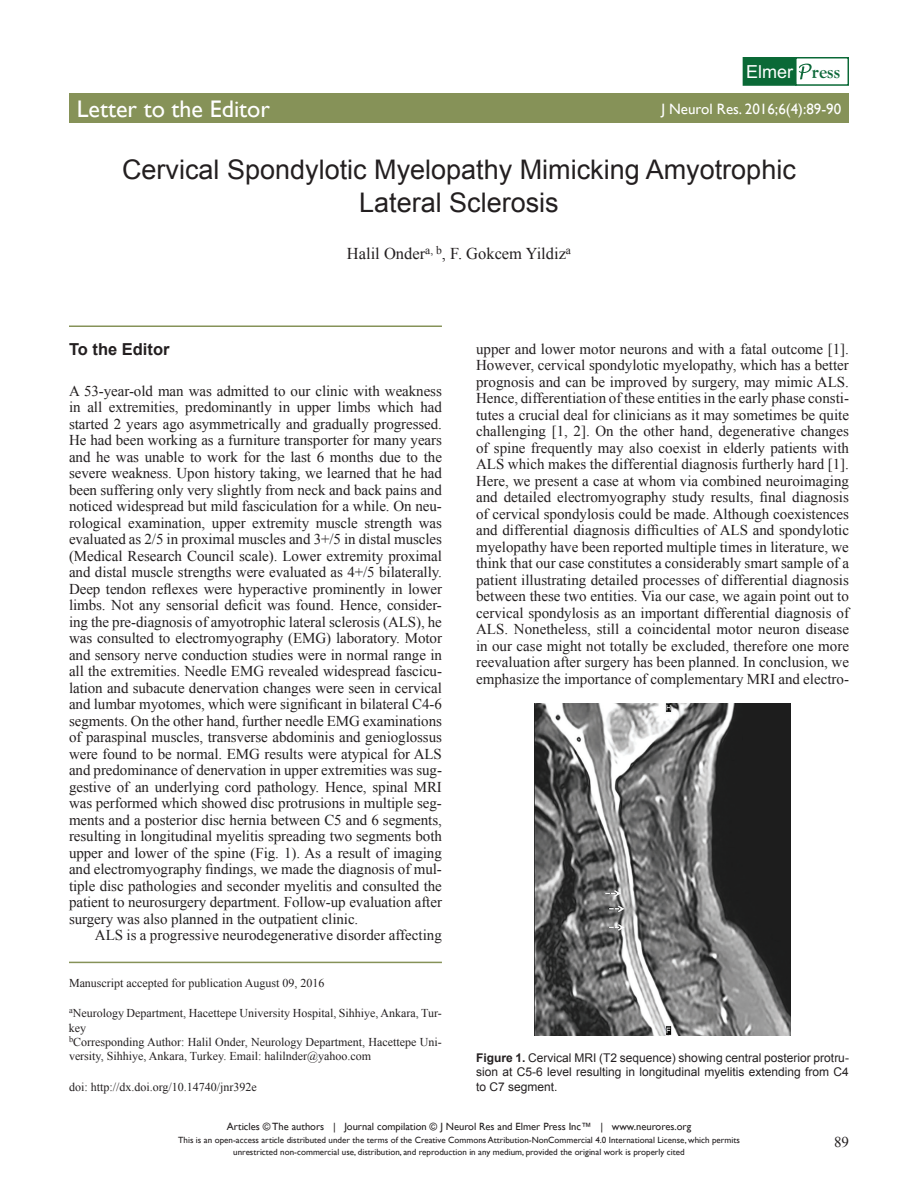
<style>
.page{position:relative;width:918px;height:1188px;background:#fff}
.page>*{position:absolute;margin:0;border:0;box-sizing:border-box;transform-origin:0 0}
.t1{font:27px/33px "Arial";color:#231f20;text-align:center}
.t2{font:24px "Gill Sans";color:#fff}
.t3{font:18px "Arial";color:#fff}
.t4{font:16.5px "Times New Roman";color:#231f20}
.t5{font:700 16.5px "Arial";color:#231f20}
.t6{font:15px/16.5px "Times New Roman";color:#231f20;text-align:justify}
.t7{font:15px "Gill Sans";color:#fff}
.t8{font:12px/14.4px "Times New Roman";color:#231f20}
.t9{font:12px/14.4px "Arial";color:#231f20;text-align:justify}
.t10{font:10.5px "Gill Sans";color:#231f20}
.t11{font:9px/12px "Gill Sans";color:#231f20;text-align:center}
.s1{font-family:"Goudy Old Style T";font-weight:700;font-size:19.5px;color:#0f693b}
.s2{font-weight:700}
</style>
<div class="page">
<hr style="left:69px;top:326px;width:373px;height:1px;background:#869258">
<div style="left:69px;top:94px;width:390px;height:29px;background:#869258"></div>
<div style="left:459px;top:94px;width:390px;height:29px;background:#869258"></div>
<div style="left:743px;top:58px;width:53px;height:27px;background:#0a6936"></div>
<div style="left:743px;top:57px;width:54px;height:29px;border:2px solid #0a6936"></div>
<div style="left:795px;top:57px;width:54px;height:29px;border:2px solid #0a6936"></div>
<svg style="left:800px;top:64px;width:12px;height:15px"></svg>
<div style="left:743px;top:65px;width:53px;height:16px;background:#0a6936"></div>
<hr style="left:69px;top:962px;width:373px;height:1px;background:#869258">
<img style="left:535px;top:704px;width:255px;height:331px">
<p class="t3" style="left:746px;top:60px;width:96px">Elmer <span class="s1">ress</span></p>
<h2 class="t2" style="left:77px;top:95px;width:195px">Letter to the Editor</h2>
<p class="t7" style="left:661px;top:100px;width:181px">J Neurol Res. 2016;6(4):89-90</p>
<h1 class="t1" style="left:122px;top:153px;width:675px">Cervical Spondylotic Myelopathy Mimicking Amyotrophic<br>Lateral Sclerosis</h1>
<p class="t4" style="left:347px;top:242px;width:226px">Halil Onder<sup>a,</sup> <sup>b</sup>, F. Gokcem Yildiz<sup>a</sup></p>
<p class="t5" style="left:69px;top:338px;width:102px">To the Editor</p>
<p class="t6" style="left:69px;top:382px;width:375px">A 53-year-old man was admitted to our clinic with weakness in all extremities, predominantly in upper limbs which had started 2 years ago asymmetrically and gradually progressed.<br>He had been working as a furniture transporter for many years and he was unable to work for the last 6 months due to the severe weakness. Upon history taking, we learned that he had been suffering only very slightly from neck and back pains and noticed widespread but mild fasciculation for a while. On neu&shy;rological examination, upper extremity muscle strength was evaluated as 2/5 in proximal muscles and 3+/5 in distal muscles (Medical Research Council scale). Lower extremity proximal and distal muscle strengths were evaluated as 4+/5 bilaterally.<br>Deep tendon reflexes were hyperactive prominently in lower limbs. Not any sensorial deficit was found. Hence, consider&shy;ing the pre-diagnosis of amyotrophic lateral sclerosis (ALS), he was consulted to electromyography (EMG) laboratory. Motor and sensory nerve conduction studies were in normal range in all the extremities. Needle EMG revealed widespread fascicu&shy;lation and subacute denervation changes were seen in cervical and lumbar myotomes, which were significant in bilateral C4-6 segments. On the other hand, further needle EMG examinations of paraspinal muscles, transverse abdominis and genioglossus were found to be normal. EMG results were atypical for ALS and predominance of denervation in upper extremities was sug&shy;gestive of an underlying cord pathology. Hence, spinal MRI was performed which showed disc protrusions in multiple seg&shy;ments and a posterior disc hernia between C5 and 6 segments, resulting in longitudinal myelitis spreading two segments both upper and lower of the spine (Fig. 1). As a result of imaging and electromyography findings, we made the diagnosis of mul&shy;tiple disc pathologies and seconder myelitis and consulted the patient to neurosurgery department. Follow-up evaluation after surgery was also planned in the outpatient clinic.</p>
<p class="t6" style="left:95px;top:927px;width:349px">ALS is a progressive neurodegenerative disorder affecting</p>
<p class="t8" style="left:69px;top:976px;width:257px">Manuscript accepted for publication August 09, 2016</p>
<p class="t8" style="left:69px;top:1006px;width:374px"><sup>a</sup>Neurology Department, Hacettepe University Hospital, Sihhiye, Ankara, Tur&shy;key<br><sup>b</sup>Corresponding Author: Halil Onder, Neurology Department, Hacettepe Uni&shy;versity, Sihhiye, Ankara, Turkey. Email: halilnder@yahoo.com</p>
<p class="t8" style="left:69px;top:1079px;width:189px">doi: http://dx.doi.org/10.14740/jnr392e</p>
<p class="t6" style="left:476px;top:340px;width:374px">upper and lower motor neurons and with a fatal outcome [1].<br>However, cervical spondylotic myelopathy, which has a better prognosis and can be improved by surgery, may mimic ALS.<br>Hence, differentiation of these entities in the early phase consti&shy;tutes a crucial deal for clinicians as it may sometimes be quite challenging [1, 2]. On the other hand, degenerative changes of spine frequently may also coexist in elderly patients with ALS which makes the differential diagnosis furtherly hard [1].<br>Here, we present a case at whom via combined neuroimaging and detailed electromyography study results, final diagnosis of cervical spondylosis could be made. Although coexistences and differential diagnosis difficulties of ALS and spondylotic myelopathy have been reported multiple times in literature, we think that our case constitutes a considerably smart sample of a patient illustrating detailed processes of differential diagnosis between these two entities. Via our case, we again point out to cervical spondylosis as an important differential diagnosis of ALS. Nonetheless, still a coincidental motor neuron disease in our case might not totally be excluded, therefore one more reevaluation after surgery has been planned. In conclusion, we emphasize the importance of complementary MRI and electro-</p>
<p class="t9" style="left:476px;top:1050px;width:374px"><span class="s2">Figure 1.</span> Cervical MRI (T2 sequence) showing central posterior protru&shy;sion at C5-6 level resulting in longitudinal myelitis extending from C4 to C7 segment.</p>
<p class="t10" style="left:227px;top:1120px;width:466px">Articles © The authors | Journal compilation © J Neurol Res and Elmer Press Inc™ | www.neurores.org</p>
<p class="t11" style="left:178px;top:1134px;width:563px">This is an open-access article distributed under the terms of the Creative Commons Attribution-NonCommercial 4.0 International License, which permits unrestricted non-commercial use, distribution, and reproduction in any medium, provided the original work is properly cited</p>
<p class="t6" style="left:834px;top:1134px;width:16px">89</p>
</div>
